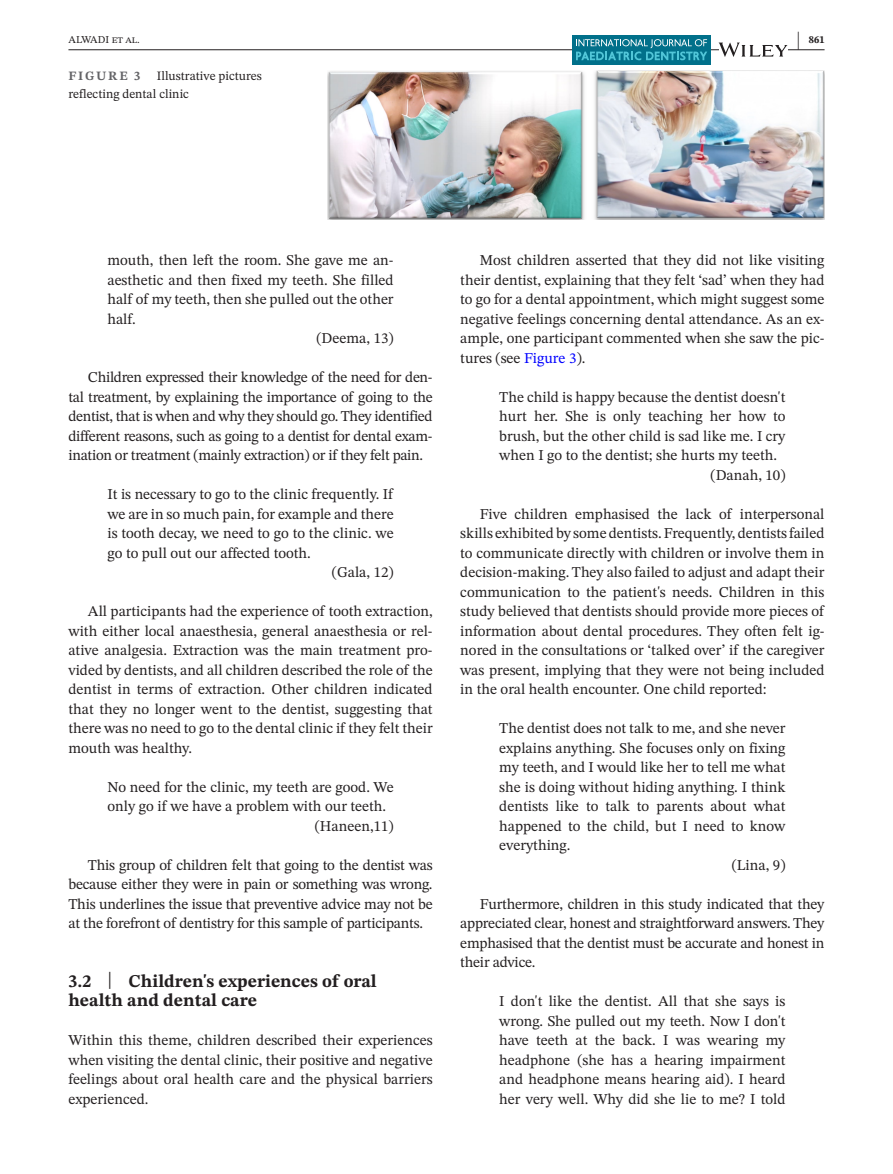
<style>
.page{position:relative;width:893px;height:1174px;background:#fff}
.page>*{position:absolute;margin:0;border:0;box-sizing:border-box;transform-origin:0 0}
.t1{font:700 21px "STIX Two Text";color:#231f20;scale:.42 1}
.t2{font:700 18px/19.5px "STIX Two Text";color:#231f20}
.t3{font:15px/19.5px "STIX Two Text";color:#231f20;text-align:justify}
.t4{font:12.75px/18px "STIX Two Text";color:#231f20}
.t5{font:700 12.75px "STIX Two Text";letter-spacing:.14em;color:#636366}
.t6{font:10.5px "STIX Two Text";color:#231f20}
.t7{font:700 10.5px "STIX Two Text";color:#231f20}
.s1{font-weight:400;font-size:23.7px}
.s2{color:#00f}
</style>
<div class="page">
<hr style="left:68px;top:49px;width:756px;height:1px;background:#231f20">
<div style="left:572px;top:35px;width:139px;height:30px;background:#01708a"></div>
<svg style="left:576px;top:39px;width:131px;height:21px"></svg>
<svg style="left:719px;top:43px;width:68px;height:14px"></svg>
<img style="left:327px;top:70px;width:497px;height:150px">
<h1 class="t1" style="left:797px;top:24px;width:8px">|</h1>
<p class="t6" style="left:68px;top:32px;width:73px">ALWADI et al.</p>
<p class="t7" style="left:809px;top:32px;width:17px">861</p>
<p class="t4" style="left:68px;top:66px;width:195px;text-indent:88px">Illustrative pictures reflecting dental clinic</p>
<p class="t5" style="left:68px;top:66px;width:74px">FIGURE 3</p>
<p class="t3" style="left:107px;top:250px;width:288px">mouth, then left the room. She gave me an-</p>
<p class="t3" style="left:107px;top:270px;width:288px">aesthetic and then fixed my teeth. She filled</p>
<p class="t3" style="left:107px;top:289px;width:288px">half of my teeth, then she pulled out the other</p>
<p class="t3" style="left:107px;top:309px;width:30px">half.</p>
<p class="t3" style="left:316px;top:328px;width:79px">(Deema, 13)</p>
<p class="t3" style="left:68px;top:367px;width:366px;text-indent:20px">Children expressed their knowledge of the need for den&shy;tal treatment, by explaining the importance of going to the dentist, that is when and why they should go. They identified different reasons, such as going to a dentist for dental exam&shy;ination or treatment (mainly extraction) or if they felt pain.</p>
<p class="t3" style="left:107px;top:484px;width:287px">It is necessary to go to the clinic frequently. If</p>
<p class="t3" style="left:107px;top:504px;width:288px">we are in so much pain, for example and there</p>
<p class="t3" style="left:107px;top:523px;width:288px">is tooth decay, we need to go to the clinic. we</p>
<p class="t3" style="left:107px;top:543px;width:205px">go to pull out our affected tooth.</p>
<p class="t3" style="left:332px;top:562px;width:63px">(Gala, 12)</p>
<p class="t3" style="left:68px;top:601px;width:366px;text-indent:20px">All participants had the experience of tooth extraction, with either local anaesthesia, general anaesthesia or rel&shy;ative analgesia. Extraction was the main treatment pro&shy;vided by dentists, and all children described the role of the dentist in terms of extraction. Other children indicated that they no longer went to the dentist, suggesting that there was no need to go to the dental clinic if they felt their mouth was healthy.</p>
<p class="t3" style="left:107px;top:777px;width:288px">No need for the clinic, my teeth are good. We</p>
<p class="t3" style="left:107px;top:796px;width:280px">only go if we have a problem with our teeth.</p>
<p class="t3" style="left:315px;top:816px;width:80px">(Haneen,11)</p>
<p class="t3" style="left:68px;top:855px;width:366px;text-indent:20px">This group of children felt that going to the dentist was because either they were in pain or something was wrong.<br>This underlines the issue that preventive advice may not be at the forefront of dentistry for this sample of participants.</p>
<p class="t2" style="left:68px;top:971px;width:310px">3.2 <span class="s1">|</span> Children's experiences of oral health and dental care</p>
<p class="t3" style="left:68px;top:1030px;width:366px">Within this theme, children described their experiences when visiting the dental clinic, their positive and negative feelings about oral health care and the physical barriers experienced.</p>
<p class="t3" style="left:460px;top:250px;width:366px;text-indent:20px">Most children asserted that they did not like visiting their dentist, explaining that they felt ‘sad’ when they had to go for a dental appointment, which might suggest some negative feelings concerning dental attendance. As an ex&shy;ample, one participant commented when she saw the pic&shy;tures (see <span class="s2">Figure 3</span>).</p>
<p class="t3" style="left:499px;top:387px;width:288px">The child is happy because the dentist doesn't</p>
<p class="t3" style="left:499px;top:406px;width:288px">hurt her. She is only teaching her how to</p>
<p class="t3" style="left:499px;top:426px;width:288px">brush, but the other child is sad like me. I cry</p>
<p class="t3" style="left:499px;top:445px;width:279px">when I go to the dentist; she hurts my teeth.</p>
<p class="t3" style="left:710px;top:465px;width:76px">(Danah, 10)</p>
<p class="t3" style="left:460px;top:504px;width:366px;text-indent:19px">Five children emphasised the lack of interpersonal skills exhibited by some dentists. Frequently, dentists failed to communicate directly with children or involve them in decision-making. They also failed to adjust and adapt their communication to the patient's needs. Children in this study believed that dentists should provide more pieces of information about dental procedures. They often felt ig&shy;nored in the consultations or ‘talked over’ if the caregiver was present, implying that they were not being included in the oral health encounter. One child reported:</p>
<p class="t3" style="left:499px;top:718px;width:288px">The dentist does not talk to me, and she never</p>
<p class="t3" style="left:499px;top:738px;width:288px">explains anything. She focuses only on fixing</p>
<p class="t3" style="left:499px;top:757px;width:288px">my teeth, and I would like her to tell me what</p>
<p class="t3" style="left:499px;top:777px;width:288px">she is doing without hiding anything. I think</p>
<p class="t3" style="left:499px;top:796px;width:288px">dentists like to talk to parents about what</p>
<p class="t3" style="left:499px;top:816px;width:288px">happened to the child, but I need to know</p>
<p class="t3" style="left:499px;top:835px;width:73px">everything.</p>
<p class="t3" style="left:732px;top:855px;width:55px">(Lina, 9)</p>
<p class="t3" style="left:460px;top:894px;width:366px;text-indent:19px">Furthermore, children in this study indicated that they appreciated clear, honest and straightforward answers. They emphasised that the dentist must be accurate and honest in their advice.</p>
<p class="t3" style="left:499px;top:991px;width:288px">I don't like the dentist. All that she says is wrong. She pulled out my teeth. Now I don't have teeth at the back. I was wearing my headphone (she has a hearing impairment and headphone means hearing aid). I heard her very well. Why did she lie to me? I told</p>
</div>
